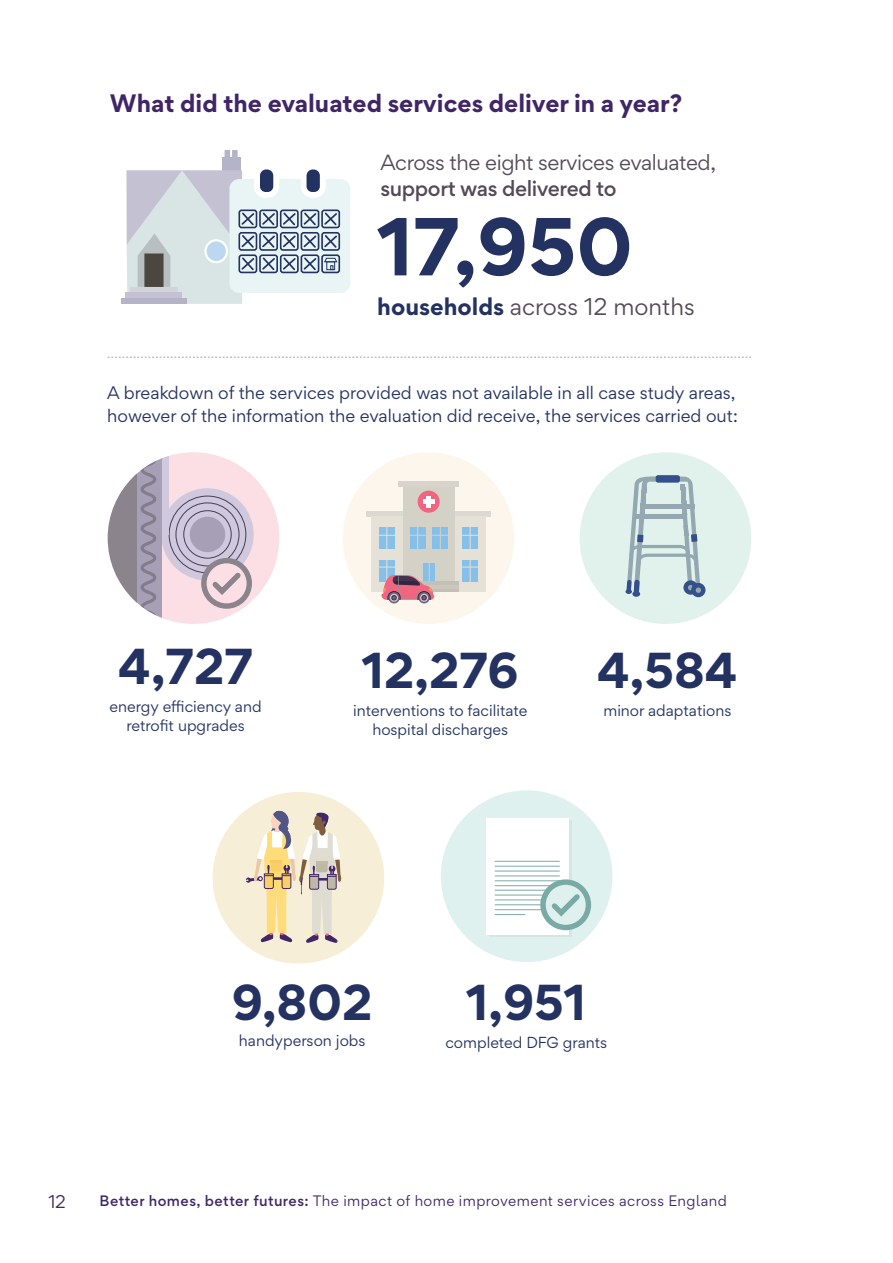
<style>
.page{position:relative;width:893px;height:1263px;background:#fff}
.page>*{position:absolute;margin:0;border:0;box-sizing:border-box;transform-origin:0 0}
.t1{font:700 73.35px "Gordita";color:#233260}
.t2{font:700 45px "Gordita";color:#233260}
.t3{font:700 22.5px "Gordita";color:#412667}
.t4{font:21.6px "Gordita";color:#524b57}
.t5{font:19.65px "Gordita";letter-spacing:-.02em;color:#524b57}
.t6{font:500 19.65px "Gordita";letter-spacing:-.02em;color:#524b57}
.t7{font:16.5px "Gordita";color:#412667}
.t8{font:16.2px/22px "Gordita";color:#233260}
.t9{font:14.25px/19.2px "Gordita";color:#233260;text-align:center}
.t10{font:13.5px "Gordita";letter-spacing:.03em;color:#412667}
.s1{font-weight:700;color:#233260}
.s2{font-weight:500}
</style>
<div class="page">
<div style="left:441px;top:790px;width:171px;height:172px;background:#dff1ef;border-radius:50%"></div>
<svg style="left:108px;top:357px;width:643px;height:1px"></svg>
<div style="left:489px;top:821px;width:82px;height:116px;background:linear-gradient(to right,#d3e6e4,#d3e6e4)"></div>
<div style="left:486px;top:818px;width:83px;height:116px;background:#fff"></div>
<hr style="left:495px;top:861px;width:65px;height:1px;background:#7aaaa6">
<hr style="left:495px;top:866px;width:65px;height:1px;background:#7aaaa6">
<hr style="left:495px;top:871px;width:65px;height:1px;background:#7aaaa6">
<hr style="left:495px;top:876px;width:65px;height:1px;background:#7aaaa6">
<hr style="left:495px;top:880px;width:65px;height:1px;background:#7aaaa6">
<hr style="left:495px;top:885px;width:65px;height:1px;background:#7aaaa6">
<hr style="left:495px;top:890px;width:65px;height:1px;background:#7aaaa6">
<hr style="left:495px;top:895px;width:65px;height:1px;background:#7aaaa6">
<hr style="left:495px;top:900px;width:65px;height:1px;background:#7aaaa6">
<hr style="left:495px;top:904px;width:65px;height:1px;background:#7aaaa6">
<hr style="left:495px;top:909px;width:65px;height:1px;background:#7aaaa6">
<hr style="left:495px;top:914px;width:30px;height:1px;background:#7aaaa6">
<svg style="left:543px;top:882px;width:45px;height:45px"></svg>
<div style="left:540px;top:879px;width:51px;height:51px;border:5px solid #7aaaa6;border-radius:50%"></div>
<svg style="left:547px;top:889px;width:38px;height:31px"></svg>
<div style="left:213px;top:792px;width:171px;height:172px;background:#f7eed8;border-radius:50%"></div>
<svg style="left:246px;top:809px;width:96px;height:134px"></svg>
<svg style="left:225px;top:150px;width:13px;height:8px"></svg>
<div style="left:222px;top:158px;width:18px;height:14px;background:#b5b3c8"></div>
<div style="left:121px;top:298px;width:66px;height:6px;background:#b5b3c8"></div>
<div style="left:108px;top:452px;width:171px;height:172px;background:#fbdfe5;border-radius:50%"></div>
<svg style="left:161px;top:488px;width:93px;height:93px;background:#c2bbd0"></svg>
<div style="left:190px;top:517px;width:35px;height:35px;background:#a69fb6;border-radius:50%"></div>
<div style="left:184px;top:511px;width:47px;height:47px;border:1px solid #473c56;border-radius:50%"></div>
<div style="left:176px;top:503px;width:63px;height:63px;border:1px solid #473c56;border-radius:50%"></div>
<div style="left:161px;top:452px;width:8px;height:82px;background:#d0c9de"></div>
<svg style="left:136px;top:458px;width:25px;height:160px"></svg>
<svg style="left:108px;top:474px;width:28px;height:128px;fill:#8b848d"></svg>
<svg style="left:139px;top:458px;width:19px;height:160px;background:#a49eb1"></svg>
<svg style="left:204px;top:561px;width:45px;height:45px"></svg>
<div style="left:201px;top:558px;width:51px;height:51px;border:5px solid #8b848d;border-radius:50%"></div>
<svg style="left:208px;top:568px;width:38px;height:31px"></svg>
<div style="left:343px;top:452px;width:171px;height:172px;background:#fdf6ec;border-radius:50%"></div>
<div style="left:366px;top:511px;width:125px;height:6px;background:#dcd9d2"></div>
<div style="left:371px;top:517px;width:115px;height:75px;background:#e5e1d7"></div>
<div style="left:403px;top:487px;width:51px;height:105px;background:#d4d1c6"></div>
<div style="left:398px;top:481px;width:61px;height:6px;background:#d8d3cb"></div>
<div style="left:423px;top:564px;width:12px;height:17px;background:#86c0e9"></div>
<div style="left:432px;top:528px;width:16px;height:21px;background:#86c0e9"></div>
<div style="left:418px;top:491px;width:22px;height:22px;background:#f06680;border-radius:50%"></div>
<div style="left:426px;top:496px;width:5px;height:11px;background:#fff"></div>
<div style="left:423px;top:499px;width:11px;height:5px;background:#fff"></div>
<div style="left:399px;top:581px;width:59px;height:11px;background:#c3c0b8"></div>
<hr style="left:399px;top:585px;width:59px;height:3px;background:#cbc7bb">
<svg style="left:440px;top:527px;width:1px;height:22px"></svg>
<hr style="left:404px;top:535px;width:49px;height:1px;background:#d4d1c6">
<svg style="left:458px;top:527px;width:20px;height:57px"></svg>
<svg style="left:418px;top:592px;width:12px;height:11px"></svg>
<svg style="left:388px;top:592px;width:12px;height:11px"></svg>
<svg style="left:379px;top:527px;width:55px;height:73px"></svg>
<div style="left:580px;top:452px;width:171px;height:172px;background:#e1f1eb;border-radius:50%"></div>
<div style="left:691px;top:583px;width:14px;height:14px;background:#34508b;border-radius:50%"></div>
<div style="left:656px;top:475px;width:24px;height:8px;background:#34508b;border-radius:2px"></div>
<svg style="left:625px;top:477px;width:77px;height:121px"></svg>
<div style="left:642px;top:504px;width:52px;height:5px;background:#94a8b1"></div>
<hr style="left:634px;top:514px;width:52px;height:4px;background:#94a8b1">
<svg style="left:126px;top:170px;width:224px;height:134px;background:#c5cdd5"></svg>
<h3 class="t3" style="left:110px;top:85px;width:574px">What did the evaluated services deliver in a year?</h3>
<p class="t5" style="left:380px;top:147px;width:337px">Across the eight services evaluated,</p>
<p class="t6" style="left:380px;top:173px;width:238px">support was delivered to</p>
<h1 class="t1" style="left:377px;top:188px;width:257px">17,950</h1>
<h3 class="t4" style="left:377px;top:290px;width:319px"><span class="s1">households</span> across 12 months</h3>
<p class="t8" style="left:107px;top:382px;width:632px">A breakdown of the services provided was not available in all case study areas, however of the information the evaluation did receive, the services carried out:</p>
<h2 class="t2" style="left:118px;top:631px;width:136px">4,727</h2>
<p class="t9" style="left:110px;top:697px;width:154px">energy efficiency and retrofit upgrades</p>
<h2 class="t2" style="left:362px;top:634px;width:158px">12,276</h2>
<p class="t9" style="left:353px;top:700px;width:176px">interventions to facilitate hospital discharges</p>
<h2 class="t2" style="left:597px;top:634px;width:142px">4,584</h2>
<p class="t9" style="left:603px;top:700px;width:129px">minor adaptations</p>
<h2 class="t2" style="left:232px;top:967px;width:142px">9,802</h2>
<p class="t9" style="left:239px;top:1030px;width:128px">handyperson jobs</p>
<h2 class="t2" style="left:466px;top:967px;width:121px">1,951</h2>
<p class="t9" style="left:445px;top:1033px;width:163px">completed DFG grants</p>
<p class="t7" style="left:49px;top:1189px;width:19px">12</p>
<p class="t10" style="left:100px;top:1190px;width:629px"><span class="s2">Better homes, better futures:</span> The impact of home improvement services across England</p>
</div>
